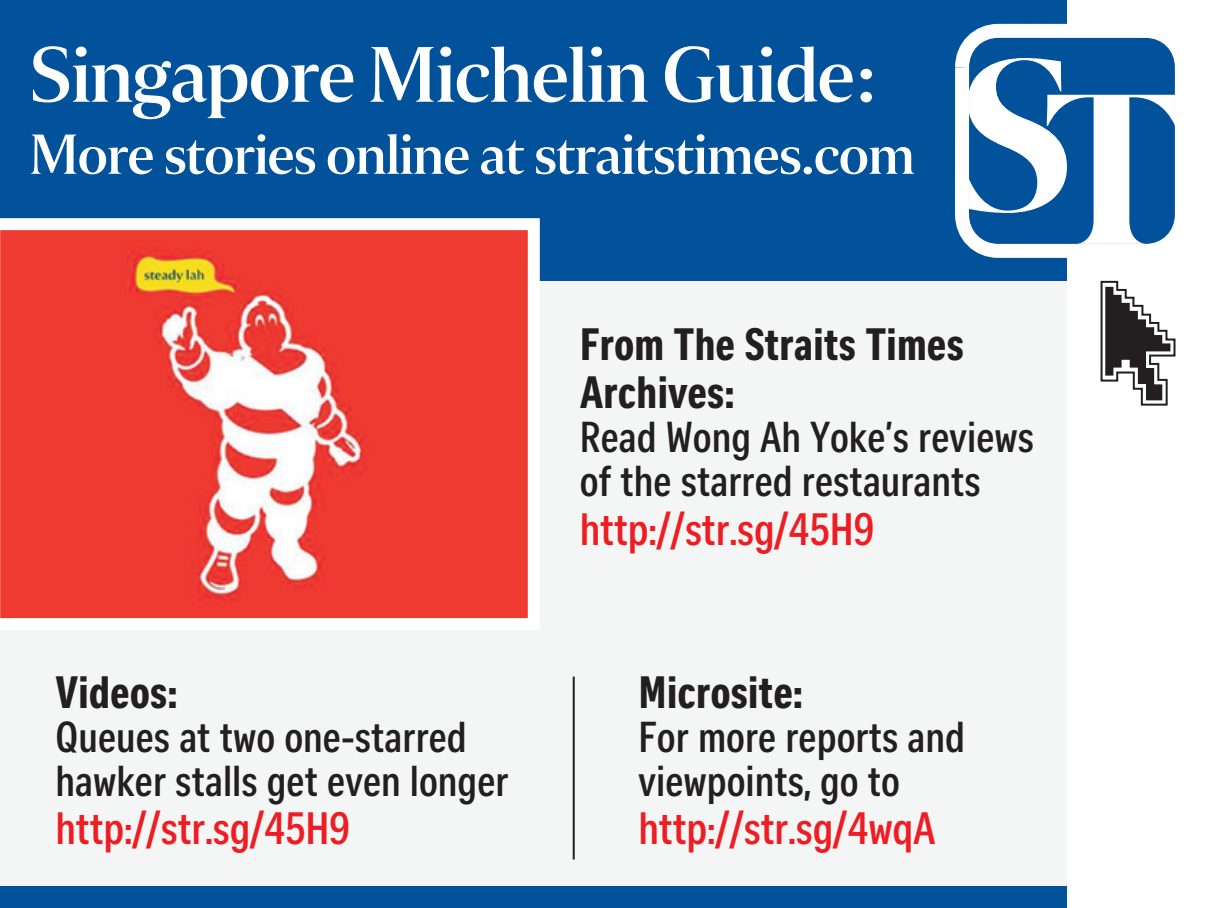
<style>
.page{position:relative;width:1205px;height:908px;background:#fff}
.page>*{position:absolute;margin:0;border:0;box-sizing:border-box;transform-origin:0 0}
.t1{font:78px "Selane ST Thirty";letter-spacing:-.015em;color:#fff}
.t2{font:56px "Selane ST Thirty";letter-spacing:-.015em;color:#fff}
.t3{font:700 44px "Curator Head Cond ST Semi";letter-spacing:-.005em;color:#ee1d23}
.t4{font:44px/48px "Curator Head Cond ST Bold";letter-spacing:-.005em;color:#231f20}
.t5{font:700 42px/44px "Curator Head Cond ST Semi";color:#231f20}
</style>
<div class="page">
<div style="left:0;top:239px;width:1066px;height:655px;background:#f3f6f4"></div>
<div style="left:0;top:0;width:1066px;height:281px;background:#01519b"></div>
<svg style="left:1100px;top:280px;width:76px;height:126px"></svg>
<svg style="left:955px;top:10px;width:220px;height:262px"></svg>
<svg style="left:968px;top:38px;width:206px;height:206px"></svg>
<div style="left:0;top:886px;width:1066px;height:21px;background:#01519b"></div>
<svg style="left:0;top:218px;width:539px;height:411px;background:#ef5c53"></svg>
<hr style="left:572px;top:676px;width:2px;height:183px;background:#231f20">
<h1 class="t1" style="left:30px;top:29px;width:850px">Singapore Michelin Guide:</h1>
<h2 class="t2" style="left:30px;top:122px;width:886px">More stories online at straitstimes.com</h2>
<p class="t4" style="left:56px;top:669px;width:123px">Videos:</p>
<p class="t5" style="left:56px;top:715px;width:454px">Queues at two one-starred hawker stalls get even longer</p>
<p class="t3" style="left:56px;top:804px;width:296px">http://str.sg/45H9</p>
<p class="t4" style="left:579px;top:321px;width:385px">From The Straits Times<br>Archives:</p>
<p class="t5" style="left:579px;top:416px;width:456px">Read Wong Ah Yoke’s reviews of the starred restaurants</p>
<p class="t3" style="left:579px;top:504px;width:296px">http://str.sg/45H9</p>
<p class="t4" style="left:638px;top:669px;width:166px">Microsite:</p>
<p class="t5" style="left:638px;top:715px;width:328px">For more reports and viewpoints, go to</p>
<p class="t3" style="left:638px;top:804px;width:298px">http://str.sg/4wqA</p>
</div>
